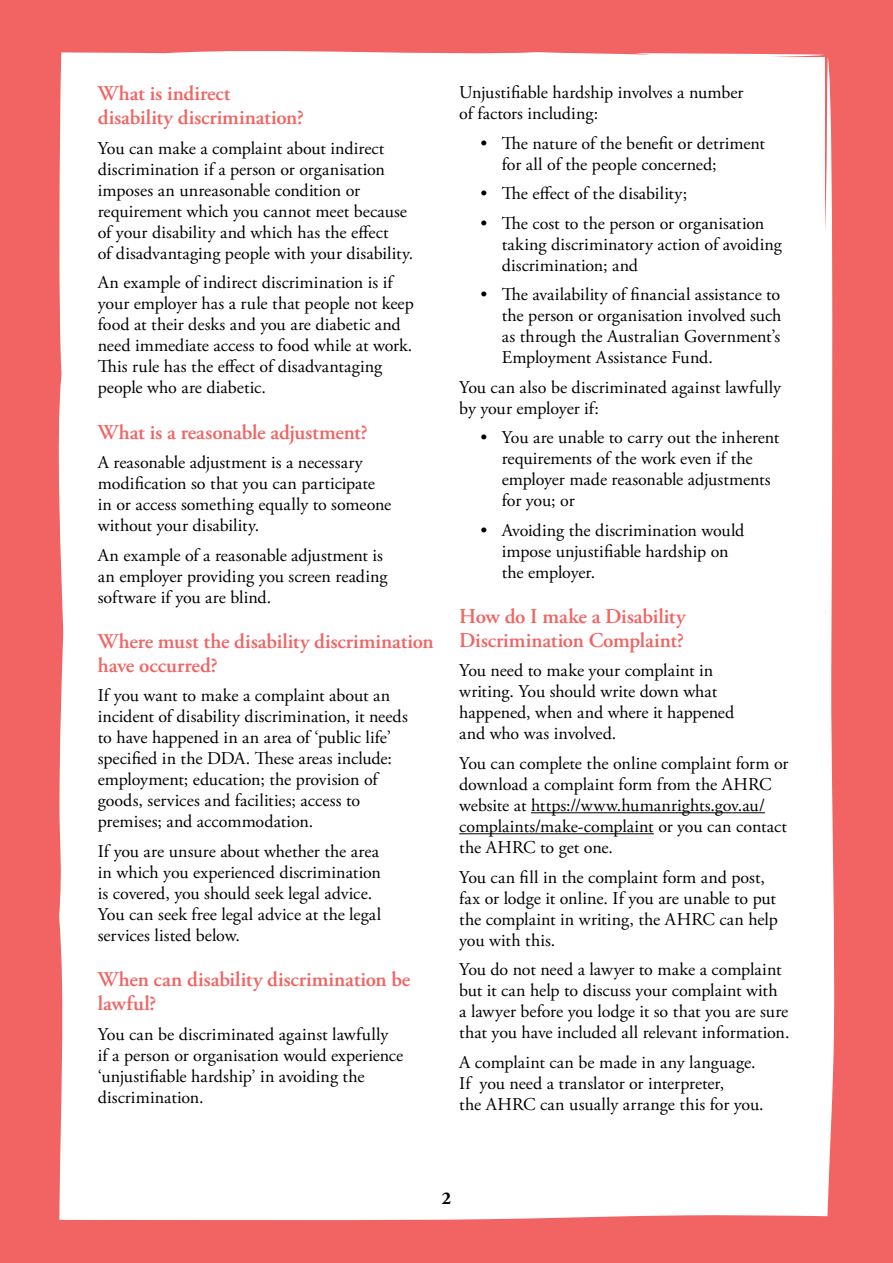
<style>
.page{position:relative;width:893px;height:1263px;background:#f16463}
.page>*{position:absolute;margin:0;border:0;box-sizing:border-box;transform-origin:0 0}
.t1{font:600 21px/24px "Adobe Garamond Pro";letter-spacing:-.005em;color:#f16463}
.t2{font:18px/21px "Adobe Garamond Pro";color:#000}
.t3{font:700 18px "Adobe Garamond Pro";color:#000}
</style>
<div class="page">
<div style="left:58px;top:51px;width:777px;height:1169px;background:#fff"></div>
<hr style="left:531px;top:812px;width:234px;height:1px;background:#000">
<hr style="left:459px;top:833px;width:195px;height:1px;background:#000">
<p class="t1" style="left:98px;top:82px;width:208px">What is indirect disability discrimination?</p>
<p class="t2" style="left:98px;top:138px;width:317px">You can make a complaint about indirect discrimination if a person or organisation imposes an unreasonable condition or requirement which you cannot meet because of your disability and which has the effect<br>of disadvantaging people with your disability.</p>
<p class="t2" style="left:98px;top:273px;width:317px">An example of indirect discrimination is if your employer has a rule that people not keep food at their desks and you are diabetic and need immediate access to food while at work.<br>This rule has the effect of disadvantaging people who are diabetic.</p>
<p class="t1" style="left:98px;top:420px;width:272px">What is a reasonable adjustment?</p>
<p class="t2" style="left:98px;top:452px;width:295px">A reasonable adjustment is a necessary modification so that you can participate in or access something equally to someone without your disability.</p>
<p class="t2" style="left:98px;top:545px;width:291px">An example of a reasonable adjustment is an employer providing you screen reading software if you are blind.</p>
<p class="t1" style="left:98px;top:629px;width:337px">Where must the disability discrimination have occurred?</p>
<p class="t2" style="left:98px;top:686px;width:312px">If you want to make a complaint about an incident of disability discrimination, it needs to have happened in an area of ‘public life’ specified in the DDA. These areas include: employment; education; the provision of goods, services and facilities; access to premises; and accommodation.</p>
<p class="t2" style="left:98px;top:841px;width:285px">If you are unsure about whether the area in which you experienced discrimination is covered, you should seek legal advice.<br>You can seek free legal advice at the legal services listed below.</p>
<p class="t1" style="left:98px;top:968px;width:314px">When can disability discrimination be lawful?</p>
<p class="t2" style="left:98px;top:1024px;width:307px">You can be discriminated against lawfully<br>if a person or organisation would experience ‘unjustifiable hardship’ in avoiding the discrimination.</p>
<p class="t2" style="left:459px;top:83px;width:286px">Unjustifiable hardship involves a number of factors including:</p>
<p class="t2" style="left:502px;top:133px;width:265px;text-indent:-21px">• The nature of the benefit or detriment for all of the people concerned;</p>
<p class="t2" style="left:480px;top:184px;width:208px">• The effect of the disability;</p>
<p class="t2" style="left:502px;top:213px;width:282px;text-indent:-21px">• The cost to the person or organisation taking discriminatory action of avoiding discrimination; and</p>
<p class="t2" style="left:502px;top:285px;width:281px;text-align:justify;text-indent:-21px">• The availability of financial assistance to the person or organisation involved such as through the Australian Government’s Employment Assistance Fund.</p>
<p class="t2" style="left:459px;top:377px;width:323px">You can also be discriminated against lawfully by your employer if:</p>
<p class="t2" style="left:502px;top:428px;width:279px;text-indent:-21px">• You are unable to carry out the inherent requirements of the work even if the employer made reasonable adjustments for you; or</p>
<p class="t2" style="left:502px;top:520px;width:244px;text-indent:-21px">• Avoiding the discrimination would impose unjustifiable hardship on the employer.</p>
<p class="t1" style="left:459px;top:604px;width:228px">How do I make a Disability<br>Discrimination Complaint?</p>
<p class="t2" style="left:459px;top:661px;width:277px">You need to make your complaint in writing. You should write down what happened, when and where it happened and who was involved.</p>
<p class="t2" style="left:459px;top:753px;width:331px">You can complete the online complaint form or download a complaint form from the AHRC website at https://www.humanrights.gov.au/ complaints/make-complaint or you can contact the AHRC to get one.</p>
<p class="t2" style="left:459px;top:867px;width:320px">You can fill in the complaint form and post, fax or lodge it online. If you are unable to put the complaint in writing, the AHRC can help you with this.</p>
<p class="t2" style="left:459px;top:959px;width:332px">You do not need a lawyer to make a complaint but it can help to discuss your complaint with<br>a lawyer before you lodge it so that you are sure that you have included all relevant information.</p>
<p class="t2" style="left:459px;top:1052px;width:306px">A complaint can be made in any language.<br>If you need a translator or interpreter,<br>the AHRC can usually arrange this for you.</p>
<p class="t3" style="left:442px;top:1187px;width:11px">2</p>
</div>
